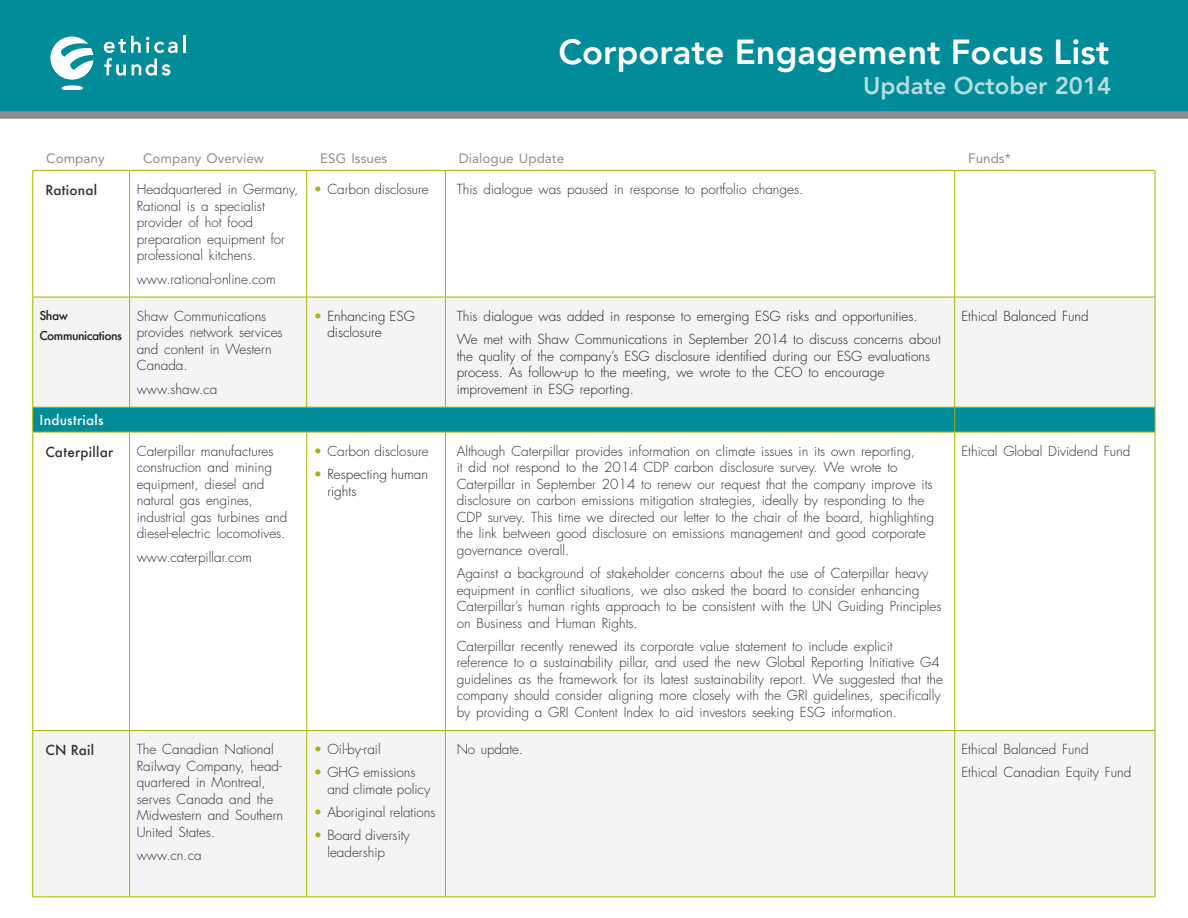
<style>
.page{position:relative;width:1188px;height:918px;background:#fff}
.page>*{position:absolute;margin:0;border:0;box-sizing:border-box;transform-origin:0 0}
.t1{font:800 34.5px "Avenir";color:#fff}
.t2{font:800 24px "Avenir";color:#b3dde0}
.table_body_content{font:300 13.5px/16.5px "Futura";color:#312f30}
.table_body_content-2{font:300 13.5px/16.5px "Futura";color:#231f20}
.table_body_content-3{font:13.5px "Avenir";color:#8b8d8e}
.t3{font:500 13.5px "Futura";letter-spacing:.02em;color:#312f30}
.t4{font:500 13.5px "Futura";letter-spacing:.02em;color:#fff}
.t5{font:500 12px/19.5px "Futura";letter-spacing:-.04em;color:#231f20}
.s1{color:#a8b400}
</style>
<div class="page">
<svg style="left:0;top:0;width:1188px;height:119px;background:#098c98"></svg>
<svg style="left:50px;top:36px;width:43px;height:53px"></svg>
<hr style="left:183px;top:36px;width:3px;height:17px;background:#fff">
<svg style="left:104px;top:36px;width:74px;height:40px"></svg>
<div style="left:33px;top:298px;width:1122px;height:598px;background:#f4f4f4"></div>
<svg style="left:33px;top:433px;width:1122px;height:297px"></svg>
<hr style="left:32px;top:171px;width:1px;height:126px;background:#a8b400">
<svg style="left:33px;top:297px;width:12px;height:1px"></svg>
<hr style="left:32px;top:297px;width:1px;height:110px;background:#a8b400">
<hr style="left:45px;top:297px;width:85px;height:1px;background:#a8b400">
<hr style="left:130px;top:297px;width:177px;height:1px;background:#a8b400">
<hr style="left:307px;top:297px;width:138px;height:1px;background:#a8b400">
<hr style="left:445px;top:297px;width:510px;height:1px;background:#a8b400">
<hr style="left:955px;top:297px;width:200px;height:1px;background:#a8b400">
<hr style="left:32px;top:432px;width:1px;height:298px;background:#a8b400">
<svg style="left:32px;top:730px;width:13px;height:1px"></svg>
<hr style="left:32px;top:731px;width:1px;height:165px;background:#a8b400">
<hr style="left:45px;top:730px;width:85px;height:1px;background:#a8b400">
<hr style="left:130px;top:730px;width:177px;height:1px;background:#a8b400">
<hr style="left:307px;top:730px;width:138px;height:1px;background:#a8b400">
<hr style="left:445px;top:730px;width:510px;height:1px;background:#a8b400">
<hr style="left:955px;top:730px;width:200px;height:1px;background:#a8b400">
<svg style="left:32px;top:896px;width:13px;height:1px"></svg>
<hr style="left:45px;top:896px;width:85px;height:1px;background:#a8b400">
<hr style="left:130px;top:896px;width:177px;height:1px;background:#a8b400">
<hr style="left:307px;top:896px;width:138px;height:1px;background:#a8b400">
<hr style="left:445px;top:896px;width:510px;height:1px;background:#a8b400">
<hr style="left:955px;top:896px;width:200px;height:1px;background:#a8b400">
<hr style="left:129px;top:171px;width:1px;height:126px;background:#a8b400">
<hr style="left:306px;top:171px;width:1px;height:126px;background:#a8b400">
<hr style="left:445px;top:171px;width:1px;height:126px;background:#a8b400">
<hr style="left:954px;top:171px;width:1px;height:126px;background:#a8b400">
<hr style="left:1155px;top:171px;width:1px;height:126px;background:#a8b400">
<hr style="left:129px;top:297px;width:1px;height:110px;background:#a8b400">
<hr style="left:306px;top:297px;width:1px;height:110px;background:#a8b400">
<hr style="left:445px;top:297px;width:1px;height:110px;background:#a8b400">
<hr style="left:954px;top:297px;width:1px;height:110px;background:#a8b400">
<hr style="left:1155px;top:297px;width:1px;height:110px;background:#a8b400">
<svg style="left:32px;top:407px;width:1124px;height:26px;background:#109090"></svg>
<hr style="left:129px;top:432px;width:1px;height:298px;background:#a8b400">
<hr style="left:306px;top:432px;width:1px;height:298px;background:#a8b400">
<hr style="left:445px;top:432px;width:1px;height:298px;background:#a8b400">
<hr style="left:954px;top:432px;width:1px;height:298px;background:#a8b400">
<hr style="left:1155px;top:432px;width:1px;height:298px;background:#a8b400">
<hr style="left:129px;top:731px;width:1px;height:165px;background:#a8b400">
<hr style="left:306px;top:731px;width:1px;height:165px;background:#a8b400">
<hr style="left:445px;top:731px;width:1px;height:165px;background:#a8b400">
<hr style="left:954px;top:731px;width:1px;height:165px;background:#a8b400">
<hr style="left:1155px;top:731px;width:1px;height:165px;background:#a8b400">
<svg style="left:32px;top:170px;width:13px;height:1px"></svg>
<hr style="left:45px;top:170px;width:85px;height:1px;background:#a8b400">
<hr style="left:130px;top:170px;width:177px;height:1px;background:#a8b400">
<hr style="left:307px;top:170px;width:138px;height:1px;background:#a8b400">
<hr style="left:445px;top:170px;width:510px;height:1px;background:#a8b400">
<hr style="left:955px;top:170px;width:200px;height:1px;background:#a8b400">
<h1 class="t1" style="left:559px;top:32px;width:552px">Corporate Engagement Focus List</h1>
<h2 class="t2" style="left:863px;top:71px;width:250px">Update October 2014</h2>
<p class="table_body_content-3" style="left:46px;top:150px;width:60px">Company</p>
<p class="table_body_content-3" style="left:143px;top:150px;width:122px">Company Overview</p>
<p class="table_body_content-3" style="left:320px;top:150px;width:69px">ESG Issues</p>
<p class="table_body_content-3" style="left:459px;top:150px;width:107px">Dialogue Update</p>
<p class="table_body_content-3" style="left:968px;top:150px;width:44px">Funds*</p>
<p class="t3" style="left:45px;top:181px;width:53px">Rational</p>
<p class="table_body_content" style="left:137px;top:181px;width:163px">Headquartered in Germany,<br>Rational is a specialist provider of hot food preparation equipment for professional kitchens.</p>
<p class="table_body_content" style="left:137px;top:271px;width:141px">www.rational-online.com</p>
<p class="table_body_content" style="left:314px;top:181px;width:116px"><span class="s1">•</span> Carbon disclosure</p>
<p class="table_body_content" style="left:457px;top:181px;width:348px">This dialogue was paused in response to portfolio changes.</p>
<p class="t5" style="left:39px;top:306px;width:84px">Shaw<br>Communications</p>
<p class="table_body_content" style="left:137px;top:308px;width:147px">Shaw Communications provides network services and content in Western<br>Canada.</p>
<p class="table_body_content" style="left:137px;top:381px;width:82px">www.shaw.ca</p>
<p class="t4" style="left:40px;top:411px;width:65px">Industrials</p>
<p class="t3" style="left:45px;top:442px;width:69px">Caterpillar</p>
<p class="table_body_content" style="left:137px;top:443px;width:152px">Caterpillar manufactures construction and mining equipment, diesel and natural gas engines, industrial gas turbines and diesel-electric locomotives.</p>
<p class="table_body_content" style="left:137px;top:549px;width:117px">www.caterpillar.com</p>
<p class="t3" style="left:45px;top:741px;width:50px">CN Rail</p>
<p class="table_body_content" style="left:137px;top:741px;width:148px">The Canadian National<br>Railway Company, head&shy;quartered in Montreal, serves Canada and the<br>Midwestern and Southern<br>United States.</p>
<p class="table_body_content" style="left:137px;top:847px;width:67px">www.cn.ca</p>
<p class="table_body_content-2" style="left:327px;top:308px;width:89px;text-indent:-14px"><span class="s1">•</span> Enhancing ESG disclosure</p>
<p class="table_body_content-2" style="left:457px;top:308px;width:462px">This dialogue was added in response to emerging ESG risks and opportunities.</p>
<p class="table_body_content-2" style="left:457px;top:331px;width:486px">We met with Shaw Communications in September 2014 to discuss concerns about the quality of the company’s ESG disclosure identified during our ESG evaluations process. As follow-up to the meeting, we wrote to the CEO to encourage improvement in ESG reporting.</p>
<p class="table_body_content" style="left:314px;top:443px;width:116px"><span class="s1">•</span> Carbon disclosure</p>
<p class="table_body_content-2" style="left:327px;top:466px;width:102px;text-indent:-14px"><span class="s1">•</span> Respecting human rights</p>
<p class="table_body_content" style="left:457px;top:443px;width:479px">Although Caterpillar provides information on climate issues in its own reporting,<br>it did not respond to the 2014 CDP carbon disclosure survey. We wrote to Caterpillar in September 2014 to renew our request that the company improve its disclosure on carbon emissions mitigation strategies, ideally by responding to the CDP survey. This time we directed our letter to the chair of the board, highlighting the link between good disclosure on emissions management and good corporate governance overall.</p>
<p class="table_body_content" style="left:457px;top:565px;width:486px">Against a background of stakeholder concerns about the use of Caterpillar heavy equipment in conflict situations, we also asked the board to consider enhancing Caterpillar’s human rights approach to be consistent with the UN Guiding Principles on Business and Human Rights.</p>
<p class="table_body_content" style="left:457px;top:638px;width:488px">Caterpillar recently renewed its corporate value statement to include explicit reference to a sustainability pillar, and used the new Global Reporting Initiative G4 guidelines as the framework for its latest sustainability report. We suggested that the company should consider aligning more closely with the GRI guidelines, specifically by providing a GRI Content Index to aid investors seeking ESG information.</p>
<p class="table_body_content-2" style="left:961px;top:308px;width:129px">Ethical Balanced Fund</p>
<p class="table_body_content" style="left:961px;top:443px;width:170px">Ethical Global Dividend Fund</p>
<p class="table_body_content" style="left:314px;top:741px;width:68px"><span class="s1">•</span> Oil-by-rail</p>
<p class="table_body_content" style="left:327px;top:764px;width:104px;text-indent:-14px"><span class="s1">•</span> GHG emissions and climate policy</p>
<p class="table_body_content" style="left:314px;top:804px;width:123px"><span class="s1">•</span> Aboriginal relations</p>
<p class="table_body_content" style="left:327px;top:827px;width:84px;text-indent:-14px"><span class="s1">•</span> Board diversity leadership</p>
<p class="table_body_content" style="left:457px;top:741px;width:68px">No update.</p>
<p class="table_body_content" style="left:961px;top:741px;width:129px">Ethical Balanced Fund</p>
<p class="table_body_content" style="left:961px;top:764px;width:171px">Ethical Canadian Equity Fund</p>
</div>
